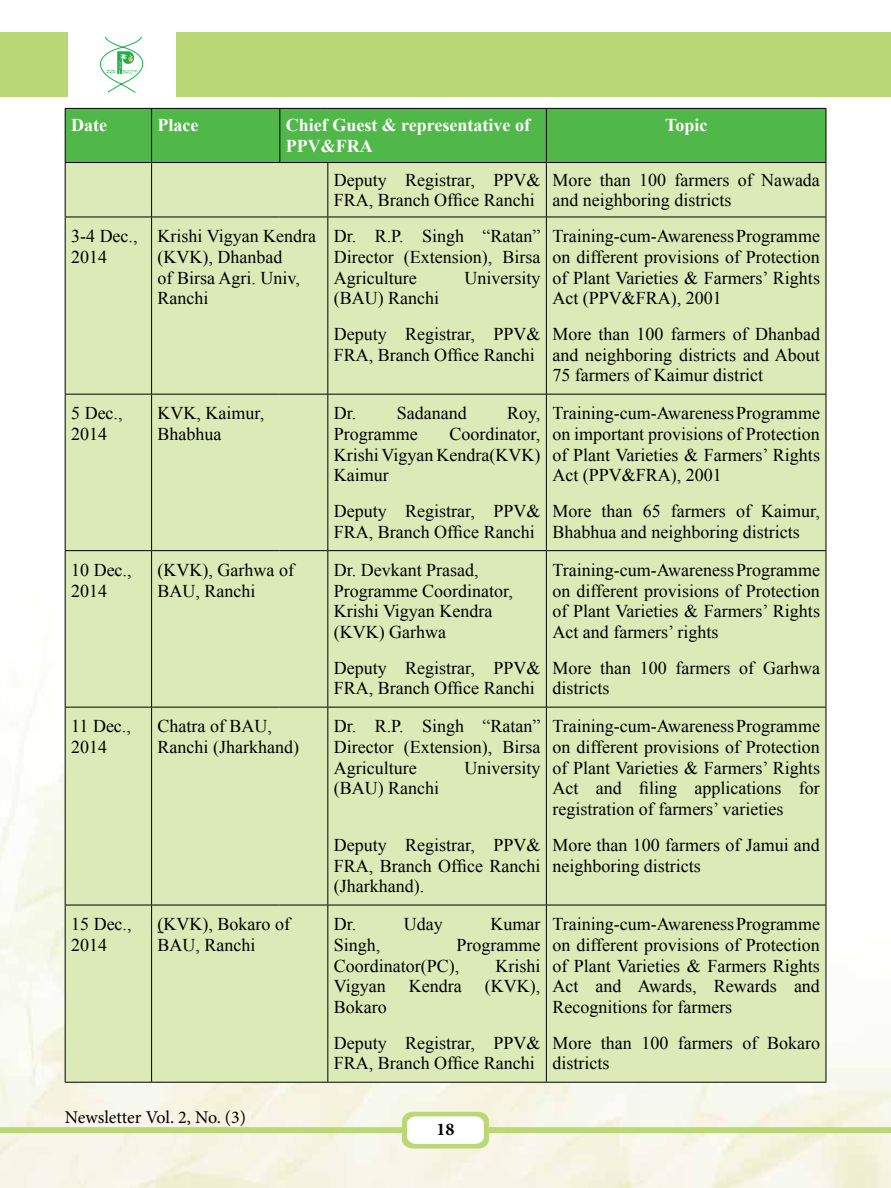
<style>
.page{position:relative;width:891px;height:1188px;background:#fff}
.page>*{position:absolute;margin:0;border:0;box-sizing:border-box;transform-origin:0 0}
.t1{font:18px/20.7px "Times New Roman";color:#000}
.t2{font:700 18px/20.7px "Times New Roman";color:#fff}
.t3{font:18px "Minion Pro";letter-spacing:-.005em;color:#000}
.t4{font:700 18px "Minion Pro";color:#000}
</style>
<div class="page">
<div style="left:0;top:32px;width:67px;height:65px;background:#bbd876"></div>
<div style="left:177px;top:32px;width:714px;height:65px;background:#bbd876"></div>
<svg style="left:0;top:1112px;width:891px;height:37px"></svg>
<svg style="left:100px;top:36px;width:44px;height:57px"></svg>
<div style="left:66px;top:109px;width:760px;height:53px;background:#50b848"></div>
<div style="left:66px;top:163px;width:760px;height:919px;background:#dbeab7"></div>
<hr style="left:151px;top:109px;width:1px;height:53px;background:#000">
<hr style="left:279px;top:109px;width:1px;height:53px;background:#000">
<hr style="left:546px;top:109px;width:1px;height:53px;background:#000">
<hr style="left:65px;top:163px;width:1px;height:54px;background:#000">
<hr style="left:151px;top:163px;width:1px;height:54px;background:#000">
<hr style="left:327px;top:163px;width:1px;height:54px;background:#000">
<hr style="left:546px;top:163px;width:1px;height:54px;background:#000">
<hr style="left:826px;top:163px;width:1px;height:54px;background:#000">
<hr style="left:65px;top:217px;width:87px;height:1px;background:#000">
<hr style="left:65px;top:217px;width:1px;height:177px;background:#000">
<hr style="left:152px;top:217px;width:128px;height:1px;background:#000">
<hr style="left:151px;top:217px;width:1px;height:177px;background:#000">
<hr style="left:280px;top:217px;width:48px;height:1px;background:#000">
<hr style="left:328px;top:217px;width:218px;height:1px;background:#000">
<hr style="left:327px;top:217px;width:1px;height:177px;background:#000">
<hr style="left:546px;top:217px;width:280px;height:1px;background:#000">
<hr style="left:546px;top:217px;width:1px;height:177px;background:#000">
<hr style="left:826px;top:217px;width:1px;height:177px;background:#000">
<hr style="left:65px;top:394px;width:87px;height:1px;background:#000">
<hr style="left:65px;top:395px;width:1px;height:155px;background:#000">
<hr style="left:152px;top:394px;width:128px;height:1px;background:#000">
<hr style="left:151px;top:395px;width:1px;height:155px;background:#000">
<hr style="left:280px;top:394px;width:48px;height:1px;background:#000">
<hr style="left:328px;top:394px;width:218px;height:1px;background:#000">
<hr style="left:327px;top:395px;width:1px;height:155px;background:#000">
<hr style="left:546px;top:394px;width:280px;height:1px;background:#000">
<hr style="left:546px;top:395px;width:1px;height:155px;background:#000">
<hr style="left:826px;top:395px;width:1px;height:155px;background:#000">
<hr style="left:65px;top:550px;width:87px;height:1px;background:#000">
<hr style="left:65px;top:551px;width:1px;height:156px;background:#000">
<hr style="left:152px;top:550px;width:128px;height:1px;background:#000">
<hr style="left:151px;top:551px;width:1px;height:156px;background:#000">
<hr style="left:280px;top:550px;width:48px;height:1px;background:#000">
<hr style="left:328px;top:550px;width:218px;height:1px;background:#000">
<hr style="left:327px;top:551px;width:1px;height:156px;background:#000">
<hr style="left:546px;top:550px;width:280px;height:1px;background:#000">
<hr style="left:546px;top:551px;width:1px;height:156px;background:#000">
<hr style="left:826px;top:551px;width:1px;height:156px;background:#000">
<hr style="left:65px;top:707px;width:87px;height:1px;background:#000">
<hr style="left:65px;top:708px;width:1px;height:197px;background:#000">
<hr style="left:152px;top:707px;width:128px;height:1px;background:#000">
<hr style="left:151px;top:708px;width:1px;height:197px;background:#000">
<hr style="left:280px;top:707px;width:48px;height:1px;background:#000">
<hr style="left:328px;top:707px;width:218px;height:1px;background:#000">
<hr style="left:327px;top:708px;width:1px;height:197px;background:#000">
<hr style="left:546px;top:707px;width:280px;height:1px;background:#000">
<hr style="left:546px;top:708px;width:1px;height:197px;background:#000">
<hr style="left:826px;top:708px;width:1px;height:197px;background:#000">
<hr style="left:65px;top:905px;width:87px;height:1px;background:#000">
<hr style="left:65px;top:905px;width:1px;height:177px;background:#000">
<hr style="left:152px;top:905px;width:128px;height:1px;background:#000">
<hr style="left:151px;top:905px;width:1px;height:177px;background:#000">
<hr style="left:280px;top:905px;width:48px;height:1px;background:#000">
<hr style="left:328px;top:905px;width:218px;height:1px;background:#000">
<hr style="left:327px;top:905px;width:1px;height:177px;background:#000">
<hr style="left:546px;top:905px;width:280px;height:1px;background:#000">
<hr style="left:546px;top:905px;width:1px;height:177px;background:#000">
<hr style="left:826px;top:905px;width:1px;height:177px;background:#000">
<hr style="left:65px;top:1082px;width:87px;height:1px;background:#000">
<hr style="left:152px;top:1082px;width:128px;height:1px;background:#000">
<hr style="left:280px;top:1082px;width:48px;height:1px;background:#000">
<hr style="left:328px;top:1082px;width:218px;height:1px;background:#000">
<hr style="left:546px;top:1082px;width:280px;height:1px;background:#000">
<hr style="left:65px;top:108px;width:87px;height:1px;background:#000">
<hr style="left:65px;top:109px;width:1px;height:53px;background:#000">
<hr style="left:152px;top:108px;width:128px;height:1px;background:#000">
<hr style="left:280px;top:108px;width:48px;height:1px;background:#000">
<hr style="left:328px;top:108px;width:218px;height:1px;background:#000">
<hr style="left:546px;top:108px;width:280px;height:1px;background:#000">
<hr style="left:826px;top:109px;width:1px;height:53px;background:#000">
<hr style="left:65px;top:162px;width:87px;height:1px;background:#000">
<hr style="left:152px;top:162px;width:128px;height:1px;background:#000">
<hr style="left:280px;top:162px;width:48px;height:1px;background:#000">
<hr style="left:328px;top:162px;width:218px;height:1px;background:#000">
<hr style="left:546px;top:162px;width:280px;height:1px;background:#000">
<p class="t2" style="left:71px;top:114px;width:37px">Date</p>
<p class="t2" style="left:158px;top:114px;width:42px">Place</p>
<p class="t2" style="left:286px;top:114px;width:246px">Chief Guest &amp; representative of<br>PPV&amp;FRA</p>
<p class="t2" style="left:665px;top:114px;width:44px">Topic</p>
<p class="t1" style="left:334px;top:169px;width:208px">Deputy Registrar, PPV&amp;<br>FRA, Branch Office Ranchi</p>
<p class="t1" style="left:552px;top:169px;width:269px">More than 100 farmers of Nawada and neighboring districts</p>
<p class="t1" style="left:71px;top:226px;width:68px">3-4 Dec.,<br>2014</p>
<p class="t1" style="left:158px;top:226px;width:160px">Krishi Vigyan Kendra (KVK), Dhanbad<br>of Birsa Agri. Univ,<br>Ranchi</p>
<p class="t1" style="left:334px;top:226px;width:208px;text-align:justify">Dr. R.P. Singh “Ratan” Director (Extension), Birsa Agriculture</p>
<p class="t1" style="left:552px;top:226px;width:269px;text-align:justify">Training-cum-Awareness Programme on different provisions of Protection of Plant Varieties &amp; Farmers’ Rights Act (PPV&amp;FRA), 2001</p>
<p class="t1" style="left:552px;top:323px;width:269px;text-align:justify">More than 100 farmers of Dhanbad and neighboring districts and About 75 farmers of Kaimur district</p>
<p class="t1" style="left:464px;top:267px;width:77px">University</p>
<p class="t1" style="left:334px;top:280px;width:208px;line-height:35.5px">(BAU) Ranchi<br>Deputy Registrar, PPV&amp;</p>
<p class="t1" style="left:334px;top:344px;width:202px">FRA, Branch Office Ranchi</p>
<p class="t1" style="left:71px;top:403px;width:53px">5 Dec.,<br>2014</p>
<p class="t1" style="left:158px;top:403px;width:108px">KVK, Kaimur,<br>Bhabhua</p>
<p class="t1" style="left:334px;top:403px;width:134px">Dr. Sadanand</p>
<p class="t1" style="left:507px;top:403px;width:35px">Roy,</p>
<p class="t1" style="left:334px;top:423px;width:208px;text-align:justify;text-indent:116px">Coordinator, Krishi Vigyan Kendra(KVK)<br>Kaimur</p>
<p class="t1" style="left:334px;top:501px;width:208px">Deputy Registrar, PPV&amp;<br>FRA, Branch Office Ranchi</p>
<p class="t1" style="left:334px;top:423px;width:85px">Programme</p>
<p class="t1" style="left:71px;top:559px;width:62px">10 Dec.,<br>2014</p>
<p class="t1" style="left:158px;top:559px;width:138px">(KVK), Garhwa of<br>BAU, Ranchi</p>
<p class="t1" style="left:334px;top:559px;width:181px">Dr. Devkant Prasad,<br>Programme Coordinator,<br>Krishi Vigyan Kendra (KVK) Garhwa</p>
<p class="t1" style="left:334px;top:657px;width:208px">Deputy Registrar, PPV&amp;<br>FRA, Branch Office Ranchi</p>
<p class="t1" style="left:71px;top:716px;width:61px">11 Dec.,<br>2014</p>
<p class="t1" style="left:158px;top:716px;width:143px">Chatra of BAU,<br>Ranchi (Jharkhand)</p>
<p class="t1" style="left:334px;top:716px;width:208px;text-align:justify">Dr. R.P. Singh “Ratan” Director (Extension), Birsa Agriculture</p>
<p class="t1" style="left:464px;top:757px;width:77px">University</p>
<p class="t1" style="left:334px;top:778px;width:107px">(BAU) Ranchi</p>
<p class="t1" style="left:334px;top:834px;width:208px;text-align:justify">Deputy Registrar, PPV&amp; FRA, Branch Office Ranchi (Jharkhand).</p>
<p class="t1" style="left:71px;top:914px;width:62px">15 Dec.,<br>2014</p>
<p class="t1" style="left:158px;top:914px;width:134px">(KVK), Bokaro of<br>BAU, Ranchi</p>
<p class="t1" style="left:334px;top:914px;width:24px">Dr.</p>
<p class="t1" style="left:404px;top:914px;width:40px">Uday</p>
<p class="t1" style="left:490px;top:914px;width:51px">Kumar</p>
<p class="t1" style="left:334px;top:934px;width:48px">Singh,</p>
<p class="t1" style="left:334px;top:934px;width:208px;text-indent:123px">Programme<br>Coordinator(PC),</p>
<p class="t1" style="left:495px;top:955px;width:46px">Krishi</p>
<p class="t1" style="left:334px;top:976px;width:53px">Vigyan</p>
<p class="t1" style="left:409px;top:976px;width:54px">Kendra</p>
<p class="t1" style="left:485px;top:976px;width:57px">(KVK),</p>
<p class="t1" style="left:334px;top:989px;width:208px;line-height:35.7px">Bokaro<br>Deputy Registrar, PPV&amp;</p>
<p class="t1" style="left:334px;top:1053px;width:202px">FRA, Branch Office Ranchi</p>
<p class="t1" style="left:552px;top:403px;width:269px;text-align:justify">Training-cum-Awareness Programme on important provisions of Protection of Plant Varieties &amp; Farmers’ Rights Act (PPV&amp;FRA), 2001</p>
<p class="t1" style="left:552px;top:501px;width:269px">More than 65 farmers of Kaimur,<br>Bhabhua and neighboring districts</p>
<p class="t1" style="left:552px;top:559px;width:269px;text-align:justify">Training-cum-Awareness Programme on different provisions of Protection of Plant Varieties &amp; Farmers’ Rights Act and farmers’ rights</p>
<p class="t1" style="left:552px;top:657px;width:269px">More than 100 farmers of Garhwa districts</p>
<p class="t1" style="left:552px;top:716px;width:269px;text-align:justify">Training-cum-Awareness Programme on different provisions of Protection of Plant Varieties &amp; Farmers’ Rights Act and filing applications for registration of farmers’ varieties</p>
<p class="t1" style="left:552px;top:834px;width:269px">More than 100 farmers of Jamui and neighboring districts</p>
<p class="t1" style="left:552px;top:914px;width:269px;text-align:justify">Training-cum-Awareness Programme on different provisions of Protection of Plant Varieties &amp; Farmers Rights Act and Awards, Rewards and Recognitions for farmers</p>
<p class="t1" style="left:552px;top:1032px;width:269px">More than 100 farmers of Bokaro districts</p>
<p class="t3" style="left:65px;top:1105px;width:183px">Newsletter Vol. 2, No. (3)</p>
<p class="t4" style="left:436px;top:1117px;width:19px">18</p>
</div>
